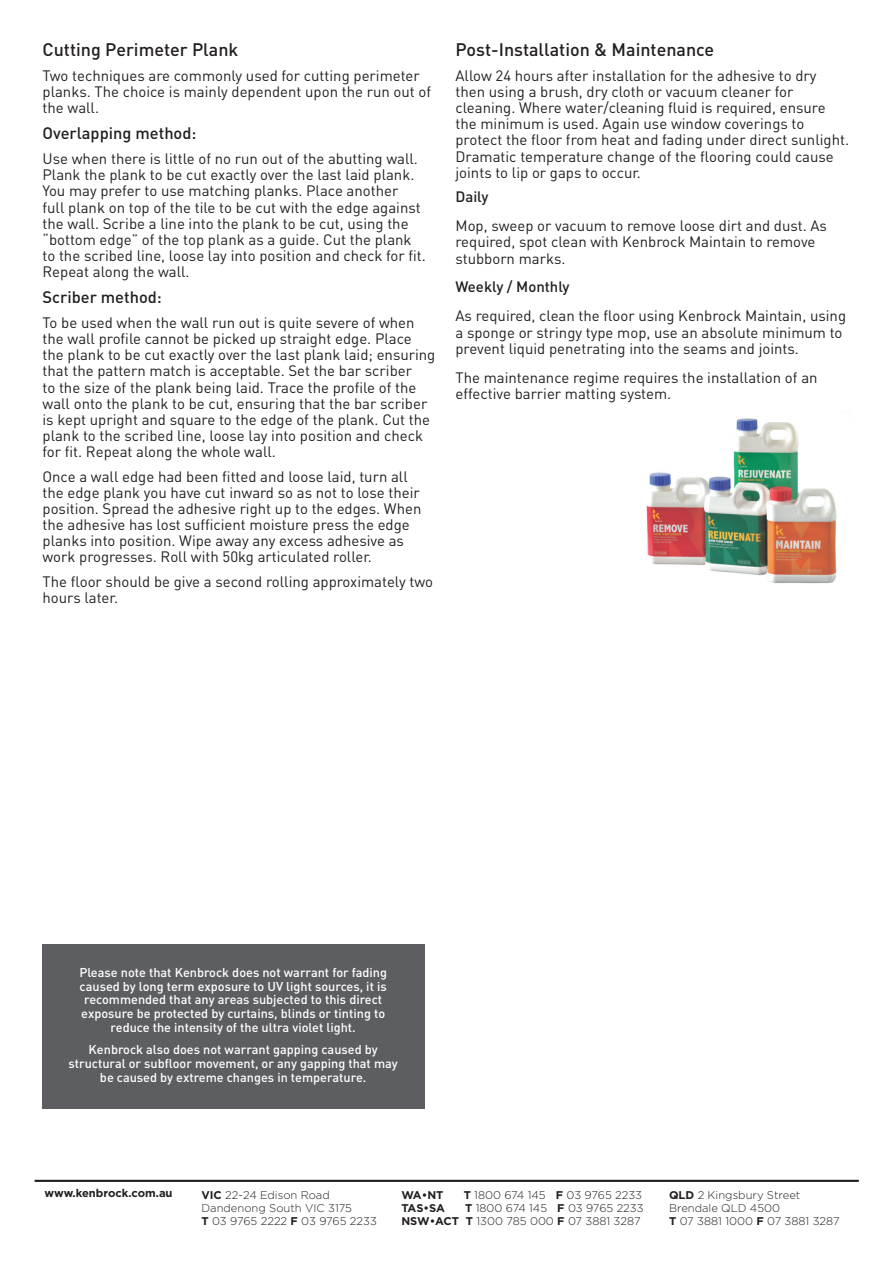
<style>
.page{position:relative;width:893px;height:1268px;background:#fff}
.page>*{position:absolute;margin:0;border:0;box-sizing:border-box;transform-origin:0 0}
.t1{font:500 18px "DIN Pro";color:#231f20}
.t2{font:500 16.5px "DIN Pro";color:#231f20}
.t3{font:15px/16px "DIN Pro";color:#231f20}
.t4{font:500 15px "DIN Pro";color:#231f20}
.t5{font:500 12.75px/13.6px "DIN Pro";color:#fff;text-align:center}
.t6{font:300 11.25px/13.5px "Gotham";color:#231f20}
.t7{font:700 11.25px "Gotham";letter-spacing:-.01em;color:#231f20}
.s1{font-weight:700}
</style>
<div class="page">
<hr style="left:35px;top:1179px;width:824px;height:2px;background:#231f20">
<div style="left:43px;top:944px;width:382px;height:164px;background:#5d5e61"></div>
<img style="left:646px;top:418px;width:191px;height:166px">
<p class="t1" style="left:43px;top:37px;width:197px">Cutting Perimeter Plank</p>
<p class="t3" style="left:43px;top:67px;width:390px">Two techniques are commonly used for cutting perimeter planks. The choice is mainly dependent upon the run out of the wall.</p>
<p class="t2" style="left:43px;top:122px;width:156px">Overlapping method:</p>
<p class="t3" style="left:43px;top:150px;width:385px">Use when there is little of no run out of the abutting wall.<br>Plank the plank to be cut exactly over the last laid plank.<br>You may prefer to use matching planks. Place another<br>full plank on top of the tile to be cut with the edge against the wall. Scribe a line into the plank to be cut, using the “bottom edge” of the top plank as a guide. Cut the plank to the scribed line, loose lay into position and check for fit.<br>Repeat along the wall.</p>
<p class="t2" style="left:43px;top:286px;width:121px">Scriber method:</p>
<p class="t3" style="left:43px;top:314px;width:394px">To be used when the wall run out is quite severe of when the wall profile cannot be picked up straight edge. Place the plank to be cut exactly over the last plank laid; ensuring that the pattern match is acceptable. Set the bar scriber<br>to the size of the plank being laid. Trace the profile of the wall onto the plank to be cut, ensuring that the bar scriber is kept upright and square to the edge of the plank. Cut the plank to the scribed line, loose lay into position and check for fit. Repeat along the whole wall.</p>
<p class="t3" style="left:43px;top:467px;width:380px">Once a wall edge had been fitted and loose laid, turn all the edge plank you have cut inward so as not to lose their position. Spread the adhesive right up to the edges. When the adhesive has lost sufficient moisture press the edge planks into position. Wipe away any excess adhesive as work progresses. Roll with 50kg articulated roller.</p>
<p class="t3" style="left:43px;top:573px;width:392px">The floor should be give a second rolling approximately two hours later.</p>
<p class="t1" style="left:455px;top:37px;width:260px">Post-Installation &amp; Maintenance</p>
<p class="t3" style="left:455px;top:67px;width:395px">Allow 24 hours after installation for the adhesive to dry then using a brush, dry cloth or vacuum cleaner for cleaning. Where water/cleaning fluid is required, ensure the minimum is used. Again use window coverings to protect the floor from heat and fading under direct sunlight.<br>Dramatic temperature change of the flooring could cause joints to lip or gaps to occur.</p>
<p class="t4" style="left:455px;top:187px;width:34px">Daily</p>
<p class="t3" style="left:455px;top:217px;width:373px">Mop, sweep or vacuum to remove loose dirt and dust. As required, spot clean with Kenbrock Maintain to remove stubborn marks.</p>
<p class="t4" style="left:455px;top:277px;width:116px">Weekly / Monthly</p>
<p class="t3" style="left:455px;top:307px;width:392px">As required, clean the floor using Kenbrock Maintain, using a sponge or stringy type mop, use an absolute minimum to prevent liquid penetrating into the seams and joints.</p>
<p class="t3" style="left:455px;top:368px;width:364px">The maintenance regime requires the installation of an effective barrier matting system.</p>
<p class="t5" style="left:79px;top:964px;width:309px">Please note that Kenbrock does not warrant for fading caused by long term exposure to UV light sources, it is recommended that any areas subjected to this direct exposure be protected by curtains, blinds or tinting to reduce the intensity of the ultra violet light.</p>
<p class="t5" style="left:69px;top:1041px;width:331px">Kenbrock also does not warrant gapping caused by structural or subfloor movement, or any gapping that may be caused by extreme changes in temperature.</p>
<p class="t7" style="left:45px;top:1186px;width:130px">www.kenbrock.com.au</p>
<p class="t6" style="left:201px;top:1187px;width:177px"><span class="s1">VIC</span> 22-24 Edison Road<br>Dandenong South VIC 3175<br><span class="s1">T</span> 03 9765 2222 <span class="s1">F</span> 03 9765 2233</p>
<p class="t7" style="left:401px;top:1187px;width:44px">WA•NT</p>
<p class="t6" style="left:464px;top:1187px;width:180px"><span class="s1">T</span> 1800 674 145 <span class="s1">F</span> 03 9765 2233</p>
<p class="t6" style="left:401px;top:1200px;width:244px;text-align:right"><span class="s1">T</span> 1800 674 145 <span class="s1">F</span> 03 9765 2233<br><span class="s1">NSW•ACT T</span> 1300 785 000 <span class="s1">F</span> 07 3881 3287</p>
<p class="t7" style="left:401px;top:1201px;width:45px">TAS•SA</p>
<p class="t6" style="left:669px;top:1187px;width:172px"><span class="s1">QLD</span> 2 Kingsbury Street<br>Brendale QLD 4500<br><span class="s1">T</span> 07 3881 1000 <span class="s1">F</span> 07 3881 3287</p>
</div>
